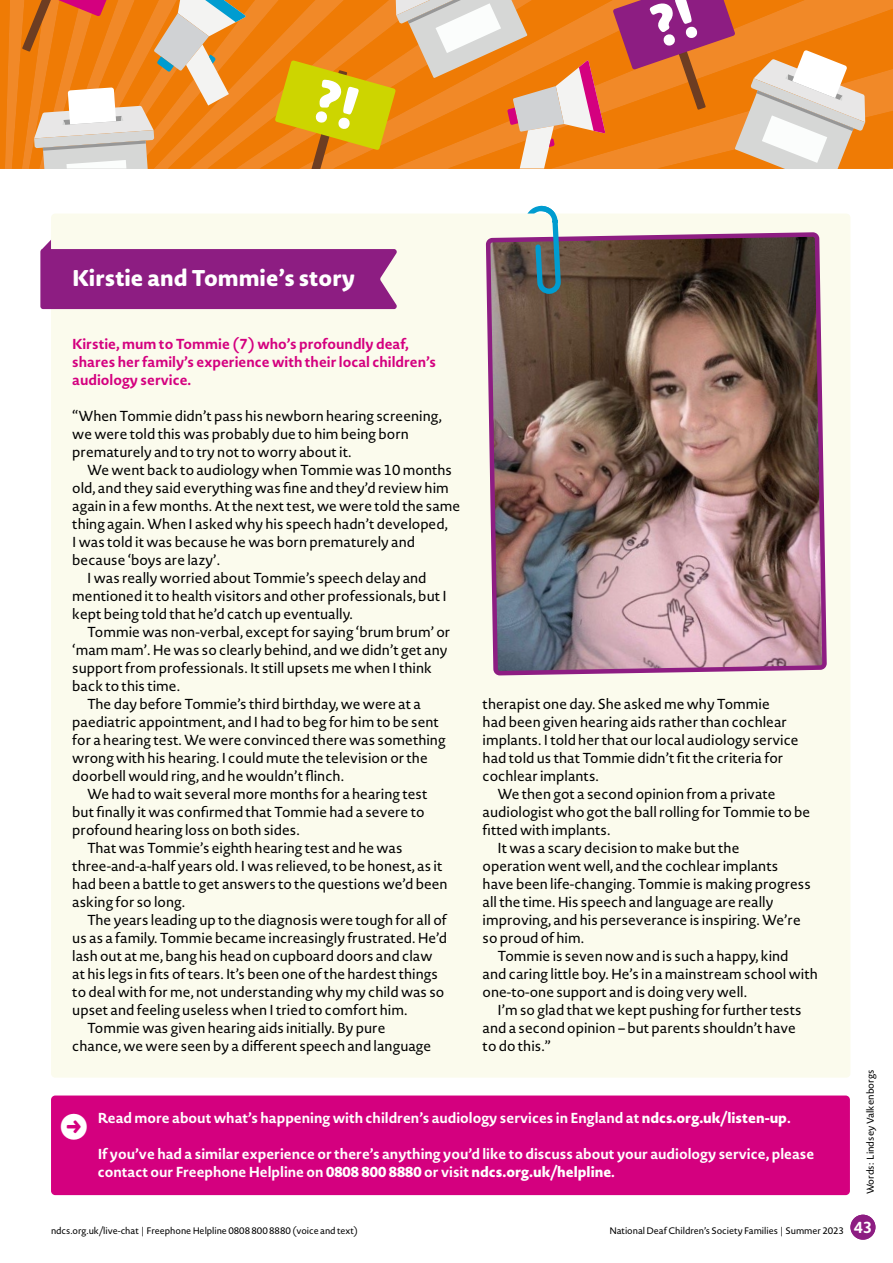
<style>
.page{position:relative;width:893px;height:1263px;background:#fff}
.page>*{position:absolute;margin:0;border:0;box-sizing:border-box;transform-origin:0 0}
.t1{font:800 22.5px "Novel Sans Rd Pro";color:#fff}
.t2{font:14.25px/18px "Novel Sans Pro";color:#000}
.t3{font:700 14.25px/18px "Novel Sans Pro";color:#fff}
.t4{font:700 14.25px/18px "Novel Sans Pro";color:#d4007f}
.t5{font:9.75px "Novel Sans Pro";color:#000}
.t6{font:9.3px "Novel Sans Pro";letter-spacing:-.005em;color:#000}
.s1{font-weight:800}
.s2{font-family:"Novel Sans Rd Pro";font-weight:700;font-size:15.75px;color:#fff}
</style>
<div class="page">
<div style="left:850px;top:1215px;width:25px;height:25px;background:#8d1d82;border-radius:50%"></div>
<svg style="left:605px;top:0;width:8px;height:169px"></svg>
<svg style="left:613px;top:0;width:280px;height:169px;background:#e18e53"></svg>
<svg style="left:0;top:0;width:605px;height:169px;background:#e89943"></svg>
<div style="left:51px;top:214px;width:799px;height:864px;background:#fbfbed;border-radius:4px"></div>
<div style="left:51px;top:1095px;width:799px;height:100px;background:#d4007f;border-radius:4px"></div>
<img style="left:485px;top:234px;width:342px;height:439px">
<svg style="left:40px;top:240px;width:357px;height:69px;background:#9d3e92"></svg>
<svg style="left:522px;top:205px;width:51px;height:101px"></svg>
<h1 class="t1" style="left:72px;top:261px;width:285px">Kirstie and Tommie’s story</h1>
<p class="t4" style="left:72px;top:334px;width:365px">Kirstie, mum to Tommie (7) who’s profoundly deaf, shares her family’s experience with their local children’s audiology service.</p>
<p class="t2" style="left:72px;top:406px;width:371px">“When Tommie didn’t pass his newborn hearing screening, we were told this was probably due to him being born prematurely and to try not to worry about it.</p>
<p class="t2" style="left:87px;top:460px;width:366px">We went back to audiology when Tommie was 10 months</p>
<p class="t2" style="left:72px;top:478px;width:378px">old, and they said everything was fine and they’d review him</p>
<p class="t2" style="left:72px;top:496px;width:390px">again in a few months. At the next test, we were told the same</p>
<p class="t2" style="left:72px;top:514px;width:377px">thing again. When I asked why his speech hadn’t developed,</p>
<p class="t2" style="left:72px;top:532px;width:344px">I was told it was because he was born prematurely and</p>
<p class="t2" style="left:72px;top:550px;width:149px">because ‘boys are lazy’.</p>
<p class="t2" style="left:87px;top:568px;width:341px">I was really worried about Tommie’s speech delay and</p>
<p class="t2" style="left:72px;top:586px;width:376px">mentioned it to health visitors and other professionals, but I</p>
<p class="t2" style="left:72px;top:604px;width:282px">kept being told that he’d catch up eventually.</p>
<p class="t2" style="left:87px;top:622px;width:365px">Tommie was non-verbal, except for saying ‘brum brum’ or</p>
<p class="t2" style="left:72px;top:640px;width:377px">‘mam mam’. He was so clearly behind, and we didn’t get any</p>
<p class="t2" style="left:72px;top:658px;width:361px">support from professionals. It still upsets me when I think</p>
<p class="t2" style="left:72px;top:676px;width:109px">back to this time.</p>
<p class="t2" style="left:87px;top:694px;width:335px">The day before Tommie’s third birthday, we were at a</p>
<p class="t2" style="left:72px;top:712px;width:368px">paediatric appointment, and I had to beg for him to be sent</p>
<p class="t2" style="left:72px;top:730px;width:375px">for a hearing test. We were convinced there was something</p>
<p class="t2" style="left:72px;top:748px;width:357px">wrong with his hearing. I could mute the television or the</p>
<p class="t2" style="left:72px;top:766px;width:273px">doorbell would ring, and he wouldn’t flinch.</p>
<p class="t2" style="left:87px;top:784px;width:342px">We had to wait several more months for a hearing test</p>
<p class="t2" style="left:72px;top:802px;width:354px">but finally it was confirmed that Tommie had a severe to</p>
<p class="t2" style="left:72px;top:820px;width:229px">profound hearing loss on both sides.</p>
<p class="t2" style="left:87px;top:838px;width:317px">That was Tommie’s eighth hearing test and he was</p>
<p class="t2" style="left:72px;top:856px;width:372px">three-and-a-half years old. I was relieved, to be honest, as it</p>
<p class="t2" style="left:72px;top:874px;width:377px">had been a battle to get answers to the questions we’d been</p>
<p class="t2" style="left:72px;top:892px;width:114px">asking for so long.</p>
<p class="t2" style="left:87px;top:910px;width:361px">The years leading up to the diagnosis were tough for all of</p>
<p class="t2" style="left:72px;top:928px;width:376px">us as a family. Tommie became increasingly frustrated. He’d</p>
<p class="t2" style="left:72px;top:946px;width:362px">lash out at me, bang his head on cupboard doors and claw</p>
<p class="t2" style="left:72px;top:964px;width:367px">at his legs in fits of tears. It’s been one of the hardest things</p>
<p class="t2" style="left:72px;top:982px;width:374px">to deal with for me, not understanding why my child was so</p>
<p class="t2" style="left:72px;top:1000px;width:337px">upset and feeling useless when I tried to comfort him.</p>
<p class="t2" style="left:87px;top:1018px;width:300px">Tommie was given hearing aids initially. By pure</p>
<p class="t2" style="left:72px;top:1036px;width:361px">chance, we were seen by a different speech and language</p>
<p class="t2" style="left:483px;top:694px;width:289px">therapist one day. She asked me why Tommie</p>
<p class="t2" style="left:483px;top:712px;width:306px">had been given hearing aids rather than cochlear</p>
<p class="t2" style="left:483px;top:730px;width:317px">implants. I told her that our local audiology service</p>
<p class="t2" style="left:483px;top:748px;width:302px">had told us that Tommie didn’t fit the criteria for</p>
<p class="t2" style="left:483px;top:766px;width:118px">cochlear implants.</p>
<p class="t2" style="left:497px;top:784px;width:280px">We then got a second opinion from a private</p>
<p class="t2" style="left:483px;top:802px;width:329px">audiologist who got the ball rolling for Tommie to be</p>
<p class="t2" style="left:483px;top:820px;width:129px">fitted with implants.</p>
<p class="t2" style="left:497px;top:838px;width:243px">It was a scary decision to make but the</p>
<p class="t2" style="left:483px;top:856px;width:297px">operation went well, and the cochlear implants</p>
<p class="t2" style="left:483px;top:874px;width:330px">have been life-changing. Tommie is making progress</p>
<p class="t2" style="left:483px;top:892px;width:292px">all the time. His speech and language are really</p>
<p class="t2" style="left:483px;top:910px;width:320px">improving, and his perseverance is inspiring. We’re</p>
<p class="t2" style="left:483px;top:928px;width:103px">so proud of him.</p>
<p class="t2" style="left:497px;top:946px;width:293px">Tommie is seven now and is such a happy, kind</p>
<p class="t2" style="left:483px;top:964px;width:337px">and caring little boy. He’s in a mainstream school with</p>
<p class="t2" style="left:483px;top:982px;width:266px">one-to-one support and is doing very well.</p>
<p class="t2" style="left:497px;top:1000px;width:306px">I’m so glad that we kept pushing for further tests</p>
<p class="t2" style="left:483px;top:1018px;width:315px">and a second opinion – but parents shouldn’t have</p>
<p class="t2" style="left:483px;top:1036px;width:70px">to do this.”</p>
<p class="t3" style="left:98px;top:1108px;width:694px">Read more about what’s happening with children’s audiology services in England at <span class="s1">ndcs.org.uk/listen-up</span>.</p>
<p class="t3" style="left:98px;top:1144px;width:718px">If you’ve had a similar experience or there’s anything you’d like to discuss about your audiology service, please contact our Freephone Helpline on <span class="s1">0808 800 8880</span> or visit <span class="s1">ndcs.org.uk/helpline</span>.</p>
<p class="t5" style="left:863px;top:1194px;width:127px;rotate:-90deg">Words: Lindsey Valkenborgs</p>
<p class="t6" style="left:51px;top:1224px;width:308px">ndcs.org.uk/live-chat | Freephone Helpline 0808 800 8880 (voice and text)</p>
<p class="t6" style="left:609px;top:1224px;width:264px">National Deaf Children’s Society Families | Summer 2023 <span class="s2">43</span></p>
</div>
